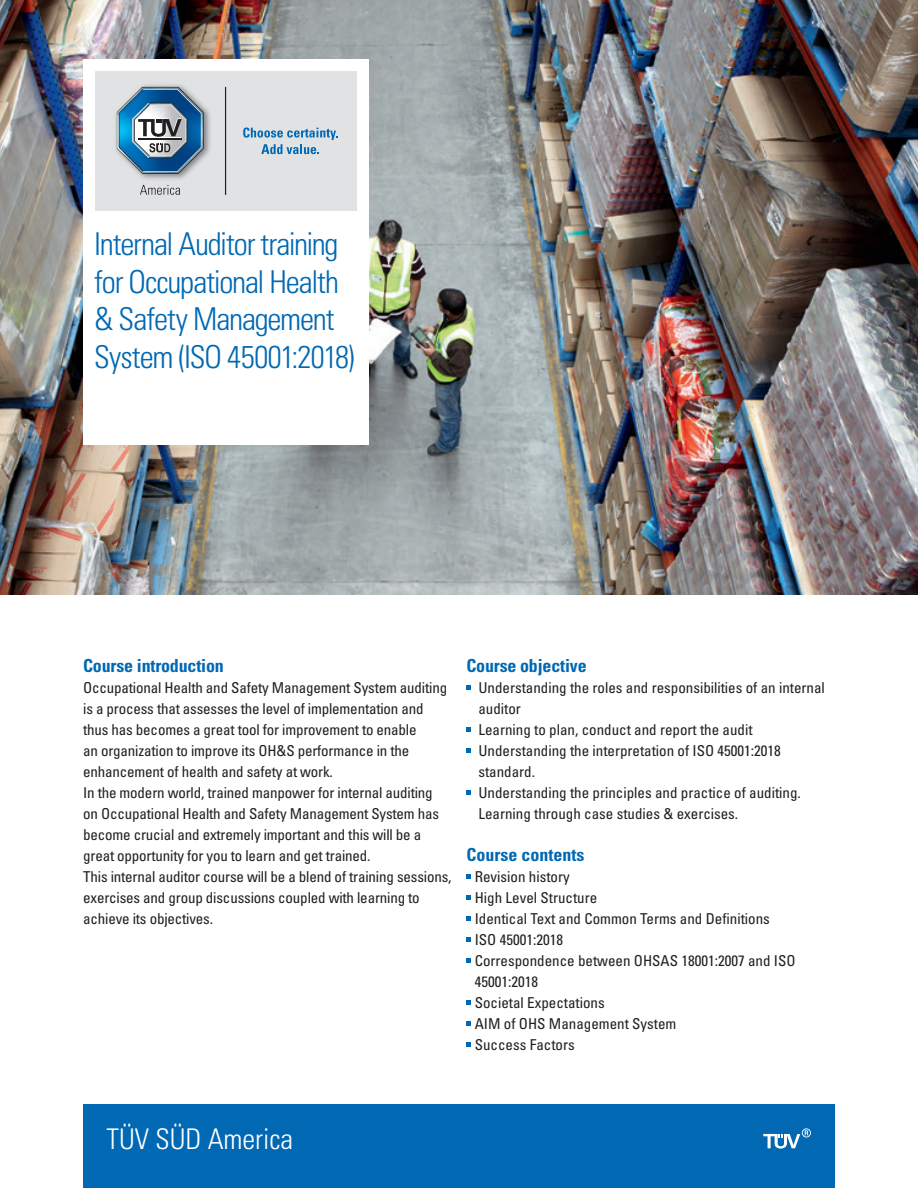
<style>
.page{position:relative;width:918px;height:1188px;background:#fff}
.page>*{position:absolute;margin:0;border:0;box-sizing:border-box;transform-origin:0 0}
.t1{font:31.5px/37.5px "Univers LTCYR 47 Light Cond";letter-spacing:-.035em;color:#0168b3}
.t2{font:28.5px "Univers LTCYR 47 Light Cond";color:#fff}
.t3{font:18px "Univers LTCYR 67 Bold Cond";letter-spacing:-.01em;color:#0168b3}
.t4{font:condensed 15px/21px "Univers LTCYR 57";letter-spacing:-.01em;color:#231f20}
</style>
<div class="page">
<img style="left:0;top:0;width:918px;height:594px">
<div style="left:83px;top:59px;width:285px;height:386px;background:#fff"></div>
<div style="left:95px;top:71px;width:261px;height:140px;background:#e1e2e4"></div>
<hr style="left:225px;top:87px;width:1px;height:108px;background:#231f20">
<svg style="left:243px;top:128px;width:95px;height:26px"></svg>
<img style="left:116px;top:85px;width:94px;height:94px">
<svg style="left:117px;top:87px;width:87px;height:87px"></svg>
<svg style="left:140px;top:185px;width:40px;height:10px"></svg>
<svg style="left:466px;top:686px;width:5px;height:4px"></svg>
<svg style="left:466px;top:728px;width:5px;height:4px"></svg>
<svg style="left:466px;top:748px;width:5px;height:5px"></svg>
<svg style="left:466px;top:790px;width:5px;height:5px"></svg>
<svg style="left:466px;top:874px;width:5px;height:5px"></svg>
<svg style="left:466px;top:896px;width:5px;height:4px"></svg>
<svg style="left:466px;top:916px;width:5px;height:5px"></svg>
<svg style="left:466px;top:938px;width:5px;height:4px"></svg>
<svg style="left:466px;top:958px;width:5px;height:5px"></svg>
<svg style="left:466px;top:1000px;width:5px;height:5px"></svg>
<svg style="left:466px;top:1022px;width:5px;height:4px"></svg>
<svg style="left:466px;top:1042px;width:5px;height:5px"></svg>
<div style="left:83px;top:1105px;width:752px;height:83px;background:#0168b3"></div>
<svg style="left:763px;top:1128px;width:48px;height:21px"></svg>
<p class="t1" style="left:94px;top:224px;width:262px">Internal Auditor training for Occupational Health &amp; Safety Management<br>System (ISO 45001:2018)</p>
<p class="t3" style="left:83px;top:655px;width:142px">Course introduction</p>
<p class="t4" style="left:83px;top:677px;width:366px">Occupational Health and Safety Management System auditing is a process that assesses the level of implementation and thus has becomes a great tool for improvement to enable<br>an organization to improve its OH&amp;S performance in the enhancement of health and safety at work.</p>
<p class="t4" style="left:83px;top:782px;width:358px">In the modern world, trained manpower for internal auditing on Occupational Health and Safety Management System has become crucial and extremely important and this will be a great opportunity for you to learn and get trained.</p>
<p class="t4" style="left:83px;top:866px;width:370px">This internal auditor course will be a blend of training sessions, exercises and group discussions coupled with learning to achieve its objectives.</p>
<p class="t3" style="left:466px;top:655px;width:122px">Course objective</p>
<p class="t4" style="left:478px;top:677px;width:348px">Understanding the roles and responsibilities of an internal auditor</p>
<p class="t4" style="left:478px;top:719px;width:276px">Learning to plan, conduct and report the audit</p>
<p class="t4" style="left:478px;top:740px;width:304px">Understanding the interpretation of ISO 45001:2018 standard.</p>
<p class="t4" style="left:478px;top:782px;width:324px">Understanding the principles and practice of auditing.<br>Learning through case studies &amp; exercises.</p>
<p class="t3" style="left:466px;top:844px;width:119px">Course contents</p>
<p class="t4" style="left:475px;top:866px;width:96px">Revision history</p>
<p class="t4" style="left:475px;top:887px;width:124px">High Level Structure</p>
<p class="t4" style="left:475px;top:908px;width:297px">Identical Text and Common Terms and Definitions</p>
<p class="t4" style="left:475px;top:929px;width:90px">ISO 45001:2018</p>
<p class="t4" style="left:475px;top:950px;width:322px">Correspondence between OHSAS 18001:2007 and ISO<br>45001:2018</p>
<p class="t4" style="left:475px;top:992px;width:131px">Societal Expectations</p>
<p class="t4" style="left:475px;top:1013px;width:203px">AIM of OHS Management System</p>
<p class="t4" style="left:475px;top:1034px;width:101px">Success Factors</p>
<p class="t2" style="left:106px;top:1120px;width:188px">TÜV SÜD America</p>
</div>
